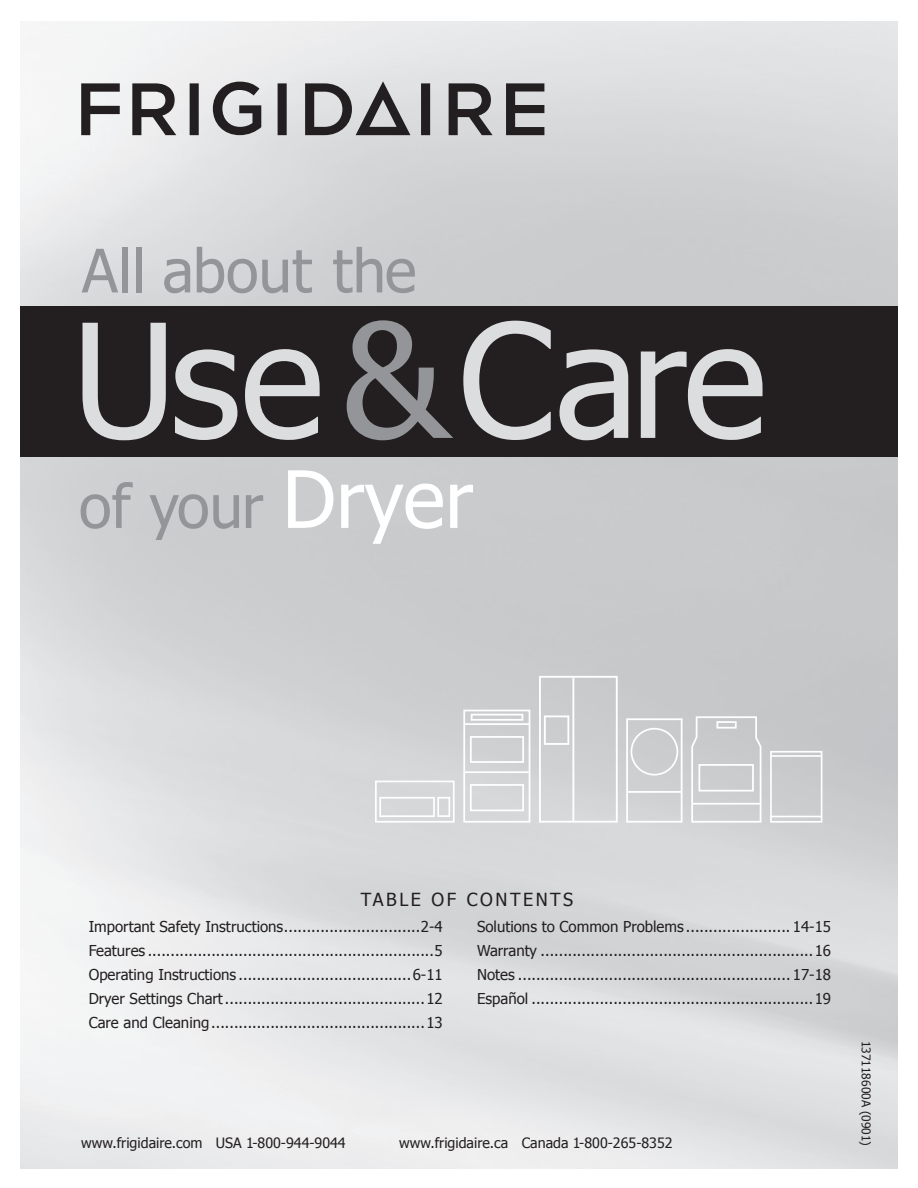
<style>
.page{position:relative;width:918px;height:1188px;background:#fff}
.page>*{position:absolute;margin:0;border:0;box-sizing:border-box;transform-origin:0 0}
.t1{font:158.4px "Tahoma";letter-spacing:-.025em;color:#dcdddf}
.t2{font:60px "Tahoma";color:#939598}
.t3{font:18px "Tahoma";letter-spacing:.14em;color:#231f20}
.t4{font:15px/24px "Tahoma";color:#231f20;text-align:justify}
.t5{font:14.25px "Tahoma";color:#231f20}
.t6{font:12px "Tahoma";color:#231f20}
.s1{color:#939598}
.s2{font-size:79.2px;color:#fff}
</style>
<div class="page">
<div style="left:20px;top:306px;width:878px;height:151px;background:#231f20"></div>
<svg style="left:421px;top:83px;width:9px;height:52px"></svg>
<svg style="left:213px;top:82px;width:48px;height:53px;background:#888788"></svg>
<svg style="left:506px;top:83px;width:38px;height:52px;background:#6d6b6d"></svg>
<svg style="left:81px;top:83px;width:39px;height:52px"></svg>
<svg style="left:132px;top:83px;width:44px;height:52px"></svg>
<svg style="left:190px;top:83px;width:9px;height:52px"></svg>
<svg style="left:278px;top:83px;width:9px;height:52px"></svg>
<svg style="left:449px;top:83px;width:44px;height:52px;background:#767475"></svg>
<svg style="left:305px;top:81px;width:105px;height:54px;background:#908f91"></svg>
<div style="left:626px;top:718px;width:57px;height:105px;border:2px solid #fff"></div>
<div style="left:631px;top:728px;width:47px;height:48px;border:2px solid #fff;border-radius:50%"></div>
<hr style="left:627px;top:791px;width:55px;height:2px;background:#fff">
<div style="left:471px;top:714px;width:52px;height:7px;border:2px solid #fff"></div>
<div style="left:463px;top:710px;width:67px;height:113px;border:2px solid #fff"></div>
<div style="left:470px;top:736px;width:54px;height:27px;border:2px solid #fff"></div>
<div style="left:470px;top:784px;width:54px;height:27px;border:2px solid #fff"></div>
<hr style="left:464px;top:771px;width:65px;height:2px;background:#fff">
<hr style="left:464px;top:723px;width:66px;height:2px;background:#fff">
<div style="left:770px;top:751px;width:52px;height:72px;border:2px solid #fff"></div>
<hr style="left:771px;top:816px;width:50px;height:1px;background:#fff">
<hr style="left:771px;top:755px;width:50px;height:2px;background:#fff">
<svg style="left:690px;top:715px;width:72px;height:109px;background:#cfd0d1"></svg>
<div style="left:698px;top:764px;width:56px;height:28px;border:2px solid #fff"></div>
<hr style="left:692px;top:803px;width:68px;height:2px;background:#fff">
<div style="left:716px;top:721px;width:21px;height:8px;border:2px solid #fff"></div>
<div style="left:539px;top:676px;width:79px;height:147px;border:2px solid #fff"></div>
<div style="left:544px;top:715px;width:25px;height:30px;border:2px solid #fff"></div>
<hr style="left:572px;top:678px;width:2px;height:144px;background:#fff">
<div style="left:375px;top:781px;width:80px;height:42px;border:2px solid #fff"></div>
<div style="left:379px;top:797px;width:56px;height:20px;border:2px solid #fff"></div>
<div style="left:437px;top:797px;width:13px;height:20px;border:2px solid #fff"></div>
<h2 class="t2" style="left:82px;top:230px;width:336px">All about the</h2>
<h1 class="t1" style="left:72px;top:274px;width:696px">Use <span class="s1">&amp;</span> Care</h1>
<h2 class="t2" style="left:79px;top:466px;width:396px">of your <span class="s2">Dryer</span></h2>
<p class="t3" style="left:361px;top:887px;width:214px">TABLE OF CONTENTS</p>
<p class="t4" style="left:89px;top:914px;width:356px">Important Safety Instructions..............................2-4<br>Features ...............................................................5<br>Operating Instructions ......................................6-11<br>Dryer Settings Chart............................................12<br>Care and Cleaning...............................................13</p>
<p class="t4" style="left:477px;top:914px;width:356px">Solutions to Common Problems ....................... 14-15<br>Warranty ............................................................16<br>Notes ............................................................ 17-18<br>Español ..............................................................19</p>
<p class="t5" style="left:81px;top:1134px;width:266px">www.frigidaire.com USA 1-800-944-9044</p>
<p class="t5" style="left:399px;top:1134px;width:275px">www.frigidaire.ca Canada 1-800-265-8352</p>
<p class="t6" style="left:874px;top:1041px;width:107px;rotate:90deg">137118600A (0901)</p>
</div>
